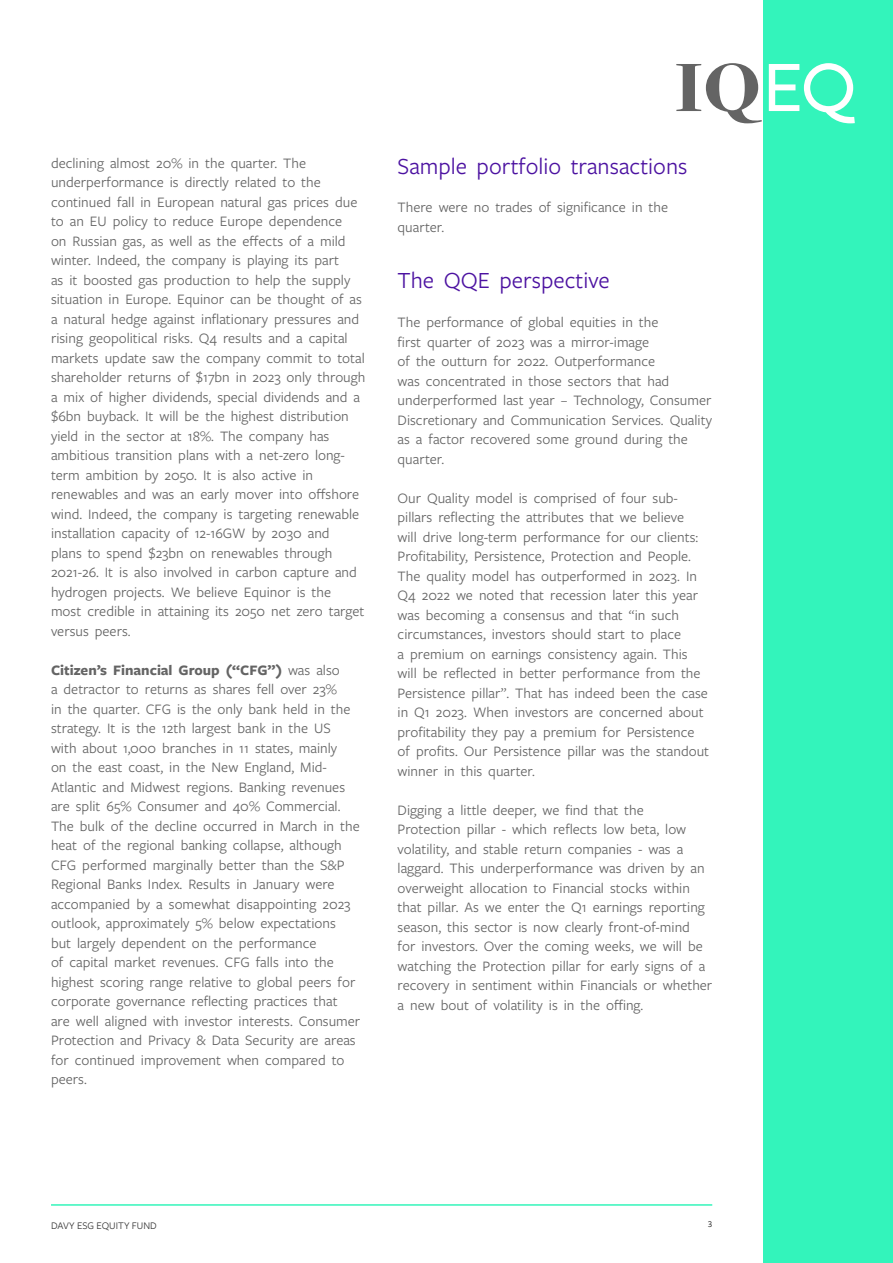
<style>
.page{position:relative;width:893px;height:1263px;background:#fff}
.page>*{position:absolute;margin:0;border:0;box-sizing:border-box;transform-origin:0 0}
.t1{font:24px "Freight Sans Pro";color:#4c12a1}
.t2{font:15px/19.5px "Freight Sans Pro";color:#646464}
.t3{font:10.5px "Freight Sans Pro";color:#333}
.t4{font:9px "Freight Sans Pro";color:#000}
.s1{font-weight:700}
</style>
<div class="page">
<div style="left:763px;top:0;width:130px;height:1263px;background:#33f4bb"></div>
<hr style="left:51px;top:1204px;width:661px;height:2px;background:#33f5ba">
<svg style="left:676px;top:63px;width:86px;height:60px"></svg>
<svg style="left:769px;top:63px;width:86px;height:60px"></svg>
<p class="t2" style="left:51px;top:152px;width:316px">declining almost 20% in the quarter. The underperformance is directly related to the continued fall in European natural gas prices due to an EU policy to reduce Europe dependence<br>on Russian gas, as well as the effects of a mild winter. Indeed, the company is playing its part<br>as it boosted gas production to help the supply situation in Europe. Equinor can be thought of as a natural hedge against inflationary pressures and rising geopolitical risks. Q4 results and a capital markets update saw the company commit to total shareholder returns of $17bn in 2023 only through a mix of higher dividends, special dividends and a $6bn buyback. It will be the highest distribution yield in the sector at 18%. The company has ambitious transition plans with a net-zero long&shy;term ambition by 2050. It is also active in renewables and was an early mover into offshore wind. Indeed, the company is targeting renewable installation capacity of 12-16GW by 2030 and<br>plans to spend $23bn on renewables through 2021-26. It is also involved in carbon capture and hydrogen projects. We believe Equinor is the<br>most credible in attaining its 2050 net zero target versus peers.</p>
<p class="t2" style="left:51px;top:659px;width:311px"><span class="s1">Citizen’s Financial Group (“CFG”)</span> was also<br>a detractor to returns as shares fell over 23%<br>in the quarter. CFG is the only bank held in the strategy. It is the 12th largest bank in the US<br>with about 1,000 branches in 11 states, mainly<br>on the east coast, in the New England, Mid-Atlantic and Midwest regions. Banking revenues are split 65% Consumer and 40% Commercial.<br>The bulk of the decline occurred in March in the heat of the regional banking collapse, although CFG performed marginally better than the S&amp;P Regional Banks Index. Results in January were accompanied by a somewhat disappointing 2023 outlook, approximately 5% below expectations<br>but largely dependent on the performance<br>of capital market revenues. CFG falls into the highest scoring range relative to global peers for corporate governance reflecting practices that<br>are well aligned with investor interests. Consumer Protection and Privacy &amp; Data Security are areas for continued improvement when compared to peers.</p>
<h1 class="t1" style="left:398px;top:150px;width:291px">Sample portfolio transactions</h1>
<p class="t2" style="left:398px;top:197px;width:272px">There were no trades of significance in the quarter.</p>
<h1 class="t1" style="left:398px;top:265px;width:214px">The QQE perspective</h1>
<p class="t2" style="left:398px;top:312px;width:316px">The performance of global equities in the<br>first quarter of 2023 was a mirror-image<br>of the outturn for 2022. Outperformance<br>was concentrated in those sectors that had underperformed last year – Technology, Consumer Discretionary and Communication Services. Quality as a factor recovered some ground during the quarter.</p>
<p class="t2" style="left:398px;top:487px;width:313px">Our Quality model is comprised of four sub&shy;pillars reflecting the attributes that we believe<br>will drive long-term performance for our clients:<br>Profitability, Persistence, Protection and People.<br>The quality model has outperformed in 2023. In Q4 2022 we noted that recession later this year was becoming a consensus and that “in such circumstances, investors should start to place<br>a premium on earnings consistency again. This will be reflected in better performance from the Persistence pillar”. That has indeed been the case in Q1 2023. When investors are concerned about profitability they pay a premium for Persistence of profits. Our Persistence pillar was the standout winner in this quarter.</p>
<p class="t2" style="left:398px;top:799px;width:316px">Digging a little deeper, we find that the<br>Protection pillar - which reflects low beta, low volatility, and stable return companies - was a laggard. This underperformance was driven by an overweight allocation to Financial stocks within that pillar. As we enter the Q1 earnings reporting season, this sector is now clearly front-of-mind<br>for investors. Over the coming weeks, we will be watching the Protection pillar for early signs of a recovery in sentiment within Financials or whether a new bout of volatility is in the offing.</p>
<p class="t3" style="left:51px;top:1218px;width:107px">DAVY ESG EQUITY FUND</p>
<p class="t4" style="left:708px;top:1218px;width:6px">3</p>
</div>
